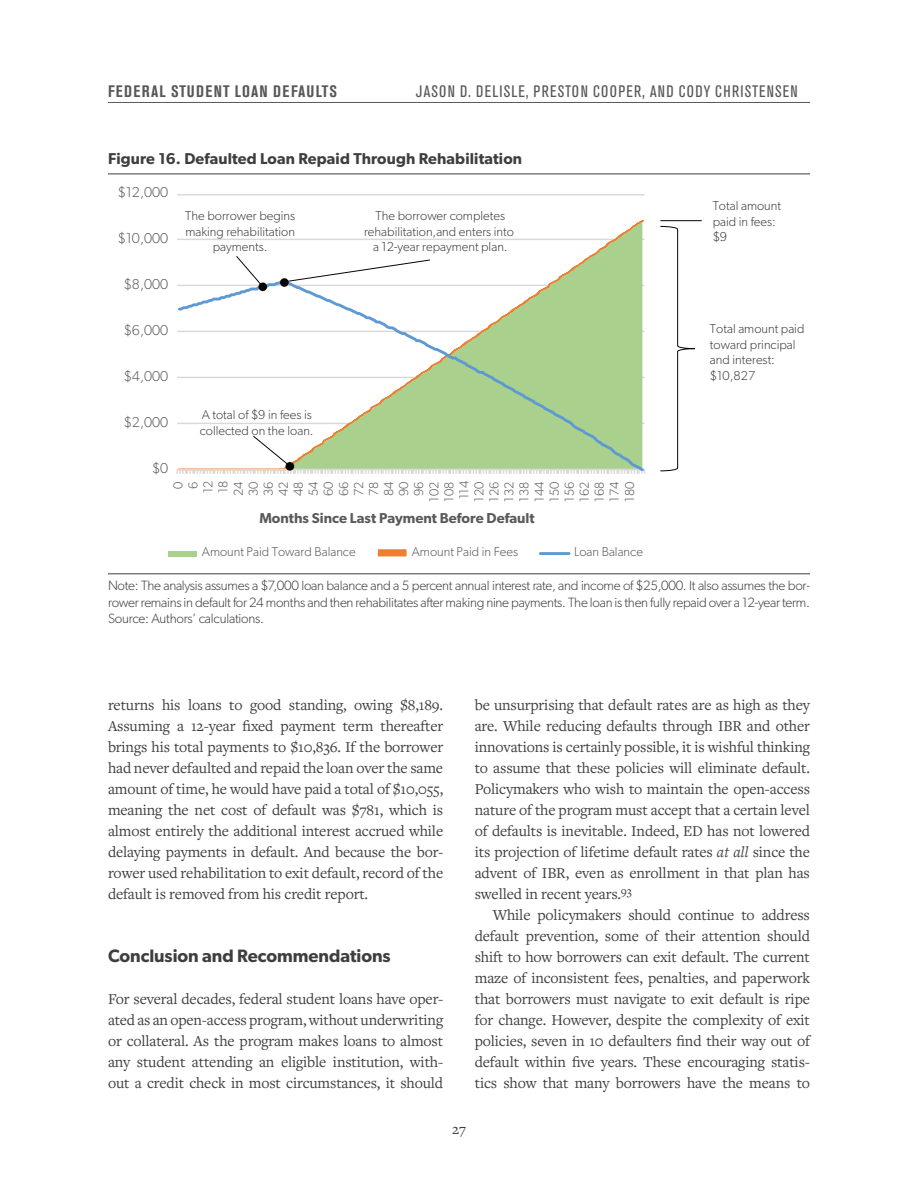
<style>
.page{position:relative;width:918px;height:1188px;background:#fff}
.page>*{position:absolute;margin:0;border:0;box-sizing:border-box;transform-origin:0 0}
.Subhead_A_level{font:600 18px "Gibson";color:#3e3e3f}
.t1{font:condensed 16.5px "Akzidenz Grotesk BE";letter-spacing:.07em;color:#57585a}
.t2{font:700 condensed 16.5px "Akzidenz Grotesk BE";letter-spacing:.07em;color:#57585a}
.Body_Text{font:15.75px/21px "Freight Text Pro";letter-spacing:-.01em;color:#3e3e3f;text-align:justify}
.Body_Text_First{font:15.75px/21px "Freight Text Pro";letter-spacing:-.01em;color:#3e3e3f;text-align:justify}
.Table_Title_1{font:600 15.75px "Gibson";letter-spacing:.01em;color:#3e3e3f}
.t3{font:15px "Freight Text Pro";color:#3e3e3f}
.t4{font:300 14.4px "Gibson";color:#595a5a}
.t5{font:600 14.4px "Gibson";color:#595a5a}
.Table_Source_or_note{font:300 13.5px/16.2px "Gibson";letter-spacing:-.02em;color:#3e3e3f}
.Table_Source_or_Note{font:300 13.5px "Gibson";letter-spacing:-.015em;color:#3e3e3f}
.t6{font:300 12.9px/15.6px "Gibson";color:#3e3e3f}
.t7{font:300 12.9px/15px "Gibson";color:#595a5a;text-align:right}
.s1{font-style:italic}
</style>
<div class="page">
<hr style="left:108px;top:102px;width:702px;height:1px;background:#57585a">
<hr style="left:108px;top:174px;width:702px;height:1px;background:#3e3e3f">
<hr style="left:108px;top:573px;width:702px;height:1px;background:#3e3e3f">
<hr style="left:177px;top:194px;width:468px;height:2px;background:#d9d9d8">
<svg style="left:177px;top:220px;width:468px;height:36px"></svg>
<div style="left:168px;top:551px;width:29px;height:5px;background:#a9d18d"></div>
<div style="left:379px;top:550px;width:27px;height:6px;background:#ee7e30"></div>
<div style="left:378px;top:549px;width:29px;height:7px;border:1px solid #ee7e30"></div>
<hr style="left:540px;top:552px;width:29px;height:3px;background:#5d9ad3">
<svg style="left:660px;top:220px;width:42px;height:252px"></svg>
<svg style="left:177px;top:256px;width:468px;height:218px"></svg>
<p class="t2" style="left:108px;top:82px;width:230px">FEDERAL STUDENT LOAN DEFAULTS</p>
<p class="t1" style="left:416px;top:82px;width:383px">JASON D. DELISLE, PRESTON COOPER, AND CODY CHRISTENSEN</p>
<p class="Table_Title_1" style="left:108px;top:149px;width:416px">Figure 16. Defaulted Loan Repaid Through Rehabilitation</p>
<p class="t4" style="left:118px;top:183px;width:52px">$12,000</p>
<p class="t4" style="left:118px;top:229px;width:52px">$10,000</p>
<p class="t4" style="left:124px;top:275px;width:46px">$8,000</p>
<p class="t4" style="left:124px;top:321px;width:46px">$6,000</p>
<p class="t4" style="left:124px;top:367px;width:46px">$4,000</p>
<p class="t4" style="left:124px;top:413px;width:46px">$2,000</p>
<p class="t4" style="left:152px;top:459px;width:18px">$0</p>
<p class="t6" style="left:185px;top:208px;width:111px;text-align:center">The borrower begins making rehabilitation payments.</p>
<p class="t6" style="left:364px;top:208px;width:151px;text-align:center">The borrower completes rehabilitation,and enters into a 12-year repayment plan.</p>
<p class="t6" style="left:200px;top:407px;width:115px">A total of $9 in fees is collected on the loan.</p>
<p class="t7" style="left:170px;top:502px;width:23px;rotate:-90deg">0<br>6<br>12<br>18<br>24<br>30<br>36<br>42<br>48<br>54<br>60<br>66<br>72<br>78<br>84<br>90<br>96<br>102<br>108<br>114<br>120<br>126<br>132<br>138<br>144<br>150<br>156<br>162<br>168<br>174<br>180</p>
<p class="t5" style="left:259px;top:510px;width:277px">Months Since Last Payment Before Default</p>
<p class="t7" style="left:202px;top:544px;width:155px">Amount Paid Toward Balance</p>
<p class="t7" style="left:412px;top:544px;width:108px">Amount Paid in Fees</p>
<p class="t7" style="left:574px;top:544px;width:70px">Loan Balance</p>
<p class="t6" style="left:713px;top:198px;width:70px">Total amount paid in fees: $9</p>
<p class="t6" style="left:710px;top:321px;width:96px">Total amount paid toward principal and interest: $10,827</p>
<p class="Table_Source_or_note" style="left:108px;top:577px;width:704px">Note: The analysis assumes a $7,000 loan balance and a 5 percent annual interest rate, and income of $25,000. It also assumes the bor&shy;rower remains in default for 24 months and then rehabilitates after making nine payments. The loan is then fully repaid over a 12-year term.</p>
<p class="Table_Source_or_Note" style="left:108px;top:610px;width:158px">Source: Authors’ calculations.</p>
<p class="Body_Text" style="left:108px;top:693px;width:337px">returns his loans to good standing, owing $8,189.<br>Assuming a 12-year fixed payment term thereafter brings his total payments to $10,836. If the borrower had never defaulted and repaid the loan over the same amount of time, he would have paid a total of $10,055, meaning the net cost of default was $781, which is almost entirely the additional interest accrued while delaying payments in default. And because the bor&shy;rower used rehabilitation to exit default, record of the default is removed from his credit report.</p>
<p class="Subhead_A_level" style="left:108px;top:945px;width:284px">Conclusion and Recommendations</p>
<p class="Body_Text_First" style="left:108px;top:987px;width:337px">For several decades, federal student loans have oper&shy;ated as an open-access program, without underwriting or collateral. As the program makes loans to almost any student attending an eligible institution, with&shy;out a credit check in most circumstances, it should</p>
<p class="Body_Text_First" style="left:475px;top:693px;width:337px">be unsurprising that default rates are as high as they are. While reducing defaults through IBR and other innovations is certainly possible, it is wishful thinking to assume that these policies will eliminate default.<br>Policymakers who wish to maintain the open-access nature of the program must accept that a certain level of defaults is inevitable. Indeed, ED has not lowered its projection of lifetime default rates <span class="s1">at all</span> since the advent of IBR, even as enrollment in that plan has swelled in recent years.<sup>93</sup></p>
<p class="Body_Text" style="left:475px;top:903px;width:337px;text-indent:18px">While policymakers should continue to address default prevention, some of their attention should shift to how borrowers can exit default. The current maze of inconsistent fees, penalties, and paperwork that borrowers must navigate to exit default is ripe for change. However, despite the complexity of exit policies, seven in 10 defaulters find their way out of default within five years. These encouraging statis&shy;tics show that many borrowers have the means to</p>
<p class="t3" style="left:452px;top:1119px;width:15px">27</p>
</div>
